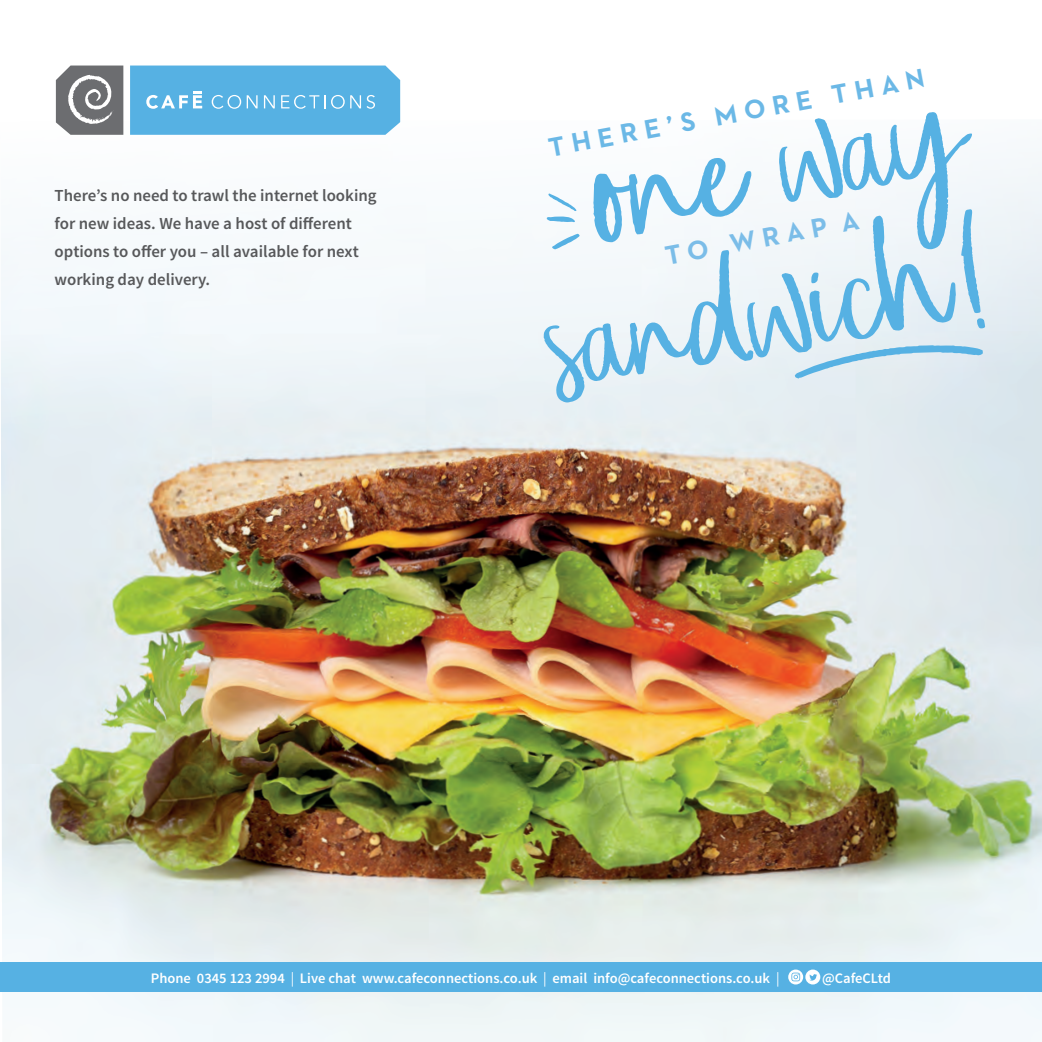
<style>
.page{position:relative;width:1042px;height:1042px;background:#fff}
.page>*{position:absolute;margin:0;border:0;box-sizing:border-box;transform-origin:0 0}
.t1{font:228.38px "ohlivey";color:#56b1e3}
.t2{font:195.65px "ohlivey";color:#56b1e3}
.t3{font:700 27.12px "Neutraface 2 Text";color:#6bb8e6}
.t4{font:700 27.12px "Neutraface 2 Text";color:#7bbde8}
.t5{font:600 16.8px/28px "Source Sans Pro";color:#57585a}
.t6{font:600 14.53px "Source Sans Pro";color:#fff}
.s1{font-size:195.65px}
.s2{font-weight:400}
</style>
<div class="page">
<img style="left:1px;top:119px;width:1041px;height:923px">
<svg style="left:56px;top:66px;width:67px;height:69px;background:#868789"></svg>
<svg style="left:130px;top:66px;width:270px;height:69px;background:#5fb5e4"></svg>
<svg style="left:547px;top:193px;width:32px;height:56px"></svg>
<svg style="left:796px;top:344px;width:188px;height:36px;background:#c9e1ee"></svg>
<div style="left:0;top:962px;width:1042px;height:30px;background:#56b1e3"></div>
<svg style="left:788px;top:969px;width:15px;height:15px"></svg>
<svg style="left:791px;top:972px;width:9px;height:9px"></svg>
<div style="left:805px;top:969px;width:15px;height:15px;background:#fff;border-radius:50%"></div>
<svg style="left:809px;top:974px;width:8px;height:6px"></svg>
<p class="t5" style="left:55px;top:182px;width:323px">There’s no need to trawl the internet looking for new ideas. We have a host of different options to offer you – all available for next working day delivery.</p>
<h3 class="t3" style="left:546px;top:132px;width:383px;rotate:-11deg">THERE’S MORE THAN</h3>
<h1 class="t1" style="left:573px;top:73px;width:380px;rotate:-8deg">one <span class="s1">way</span></h1>
<h2 class="t2" style="left:531px;top:245px;width:451px;rotate:-9deg">sandwich!</h2>
<h3 class="t4" style="left:662px;top:239px;width:198px;rotate:-11deg">TO WRAP A</h3>
<p class="t6" style="left:151px;top:968px;width:630px">Phone 0345 123 2994 <span class="s2">|</span> Live chat www.cafeconnections.co.uk <span class="s2">|</span> email info@cafeconnections.co.uk <span class="s2">|</span></p>
<p class="t6" style="left:822px;top:968px;width:70px">@CafeCLtd</p>
</div>
